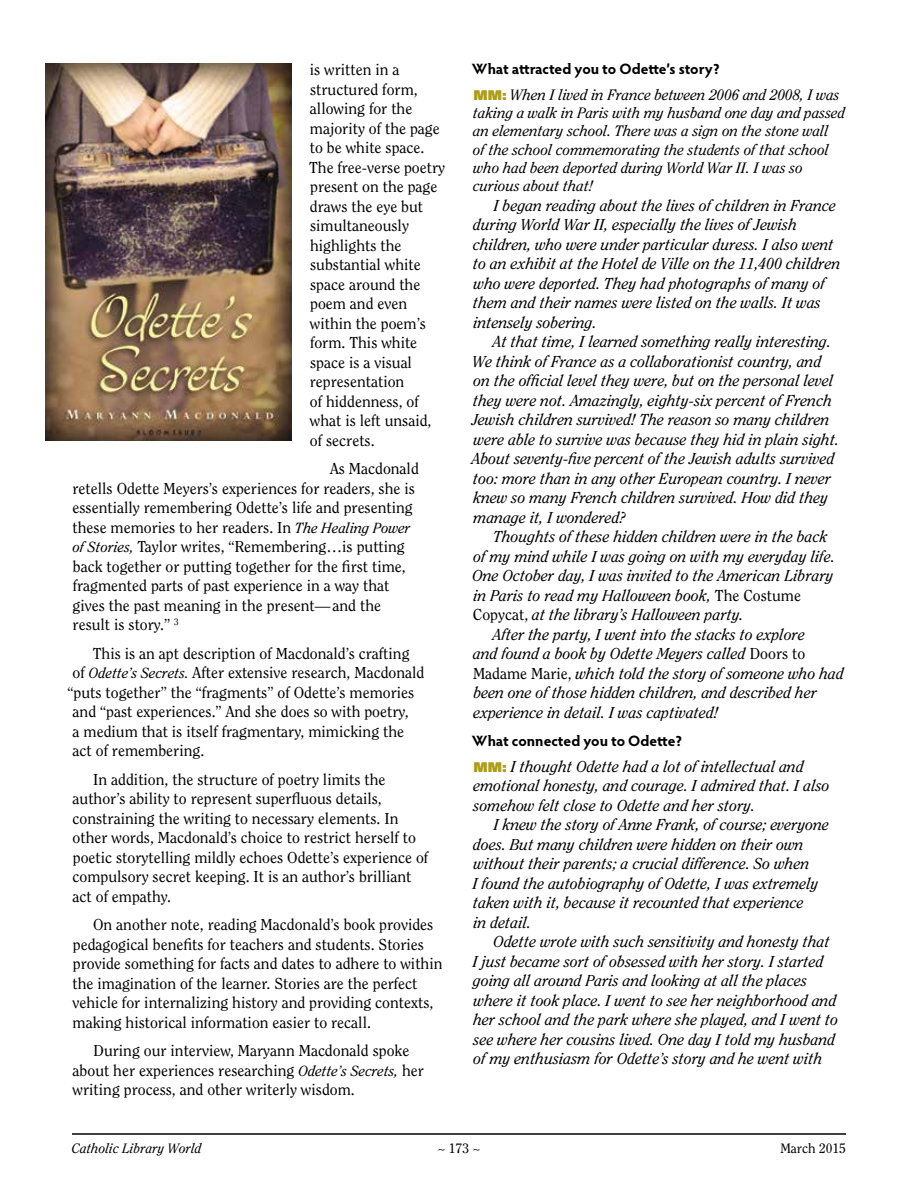
<style>
.page{position:relative;width:918px;height:1188px;background:#fff}
.page>*{position:absolute;margin:0;border:0;box-sizing:border-box;transform-origin:0 0}
.t1{font:italic 15.75px/19.5px "Clearface";color:#000}
.t2{font:15.75px/19.5px "Clearface";color:#000}
.t3{font:italic 15px/18.3px "Clearface Std";color:#000}
.t4{font:700 15px "Hypatia Sans Pro";letter-spacing:-.005em;color:#000}
.t5{font:italic 13.5px "Clearface Std";color:#000}
.t6{font:13.5px "Clearface Std";color:#000}
.s1{font-family:"Clearface Std";font-style:italic;font-size:14.7px}
.s2{font-family:"Univers";font-weight:900;font-style:normal;font-size:13.5px;color:#ad9c1c}
.s3{font-style:normal}
</style>
<div class="page">
<img style="left:45px;top:63px;width:246px;height:378px">
<hr style="left:72px;top:1133px;width:774px;height:2px;background:#000">
<p class="t2" style="left:309px;top:60px;width:137px">is written in a structured form, allowing for the majority of the page to be white space.<br>The free-verse poetry present on the page draws the eye but simultaneously highlights the substantial white space around the poem and even within the poem’s form. This white space is a visual representation<br>of hiddenness, of what is left unsaid, of secrets.</p>
<p class="t2" style="left:73px;top:459px;width:348px;text-indent:258px">As Macdonald retells Odette Meyers’s experiences for readers, she is essentially remembering Odette’s life and presenting these memories to her readers. In <span class="s1">The Healing Power of Stories,</span> Taylor writes, “Remembering…is putting back together or putting together for the first time, fragmented parts of past experience in a way that gives the past meaning in the present—and the result is story.” <sup>3</sup></p>
<p class="t2" style="left:93px;top:643px;width:318px">This is an apt description of Macdonald’s crafting</p>
<p class="t2" style="left:73px;top:663px;width:353px">of <span class="s1">Odette’s Secrets.</span> After extensive research, Macdonald</p>
<p class="t2" style="left:68px;top:682px;width:348px">“puts together” the “fragments” of Odette’s memories</p>
<p class="t2" style="left:73px;top:702px;width:337px">and “past experiences.” And she does so with poetry,</p>
<p class="t2" style="left:73px;top:721px;width:333px">a medium that is itself fragmentary, mimicking the</p>
<p class="t2" style="left:73px;top:741px;width:133px">act of remembering.</p>
<p class="t2" style="left:73px;top:769px;width:357px;text-indent:21px">In addition, the structure of poetry limits the author’s ability to represent superfluous details, constraining the writing to necessary elements. In other words, Macdonald’s choice to restrict herself to poetic storytelling mildly echoes Odette’s experience of compulsory secret keeping. It is an author’s brilliant act of empathy.</p>
<p class="t2" style="left:73px;top:915px;width:371px;text-indent:21px">On another note, reading Macdonald’s book provides pedagogical benefits for teachers and students. Stories provide something for facts and dates to adhere to within the imagination of the learner. Stories are the perfect vehicle for internalizing history and providing contexts, making historical information easier to recall.</p>
<p class="t2" style="left:73px;top:1041px;width:353px;text-indent:21px">During our interview, Maryann Macdonald spoke about her experiences researching <span class="s1">Odette’s Secrets,</span> her writing process, and other writerly wisdom.</p>
<p class="t4" style="left:472px;top:58px;width:249px">What attracted you to Odette’s story?</p>
<p class="t3" style="left:473px;top:85px;width:374px"><span class="s2">MM:</span> When I lived in France between 2006 and 2008, I was taking a walk in Paris with my husband one day and passed an elementary school. There was a sign on the stone wall<br>of the school commemorating the students of that school who had been deported during World War II. I was so curious about that!</p>
<p class="t1" style="left:473px;top:196px;width:369px;text-indent:20px">I began reading about the lives of children in France during World War II, especially the lives of Jewish children, who were under particular duress. I also went to an exhibit at the Hotel de Ville on the 11,400 children who were deported. They had photographs of many of them and their names were listed on the walls. It was intensely sobering.</p>
<p class="t1" style="left:472px;top:332px;width:369px;text-indent:21px">At that time, I learned something really interesting.<br>We think of France as a collaborationist country, and on the official level they were, but on the personal level they were not. Amazingly, eighty-six percent of French Jewish children survived! The reason so many children were able to survive was because they hid in plain sight.<br>About seventy-five percent of the Jewish adults survived too: more than in any other European country. I never knew so many French children survived. How did they manage it, I wondered?</p>
<p class="t1" style="left:493px;top:527px;width:336px">Thoughts of these hidden children were in the back</p>
<p class="t1" style="left:474px;top:547px;width:363px">of my mind while I was going on with my everyday life.</p>
<p class="t1" style="left:473px;top:566px;width:363px">One October day, I was invited to the American Library</p>
<p class="t1" style="left:473px;top:586px;width:329px">in Paris to read my Halloween book, <span class="s3">The Costume</span></p>
<p class="t1" style="left:473px;top:605px;width:272px"><span class="s3">Copycat,</span> at the library’s Halloween party.</p>
<p class="t1" style="left:493px;top:625px;width:314px">After the party, I went into the stacks to explore</p>
<p class="t1" style="left:473px;top:644px;width:334px">and found a book by Odette Meyers called <span class="s3">Doors to</span></p>
<p class="t1" style="left:473px;top:664px;width:372px"><span class="s3">Madame Marie,</span> which told the story of someone who had</p>
<p class="t1" style="left:474px;top:683px;width:345px">been one of those hidden children, and described her</p>
<p class="t1" style="left:474px;top:702px;width:246px">experience in detail. I was captivated!</p>
<p class="t4" style="left:472px;top:731px;width:212px">What connected you to Odette?</p>
<p class="t1" style="left:473px;top:757px;width:358px"><span class="s2">MM:</span> I thought Odette had a lot of intellectual and emotional honesty, and courage. I admired that. I also somehow felt close to Odette and her story.</p>
<p class="t1" style="left:473px;top:815px;width:358px;text-indent:21px">I knew the story of Anne Frank, of course; everyone does. But many children were hidden on their own without their parents; a crucial difference. So when<br>I found the autobiography of Odette, I was extremely taken with it, because it recounted that experience<br>in detail.</p>
<p class="t1" style="left:473px;top:932px;width:367px;text-indent:21px">Odette wrote with such sensitivity and honesty that I just became sort of obsessed with her story. I started going all around Paris and looking at all the places where it took place. I went to see her neighborhood and her school and the park where she played, and I went to see where her cousins lived. One day I told my husband of my enthusiasm for Odette’s story and he went with</p>
<p class="t5" style="left:72px;top:1141px;width:131px">Catholic Library World</p>
<p class="t6" style="left:437px;top:1140px;width:45px">~ 173 ~</p>
<p class="t6" style="left:780px;top:1140px;width:67px">March 2015</p>
</div>
